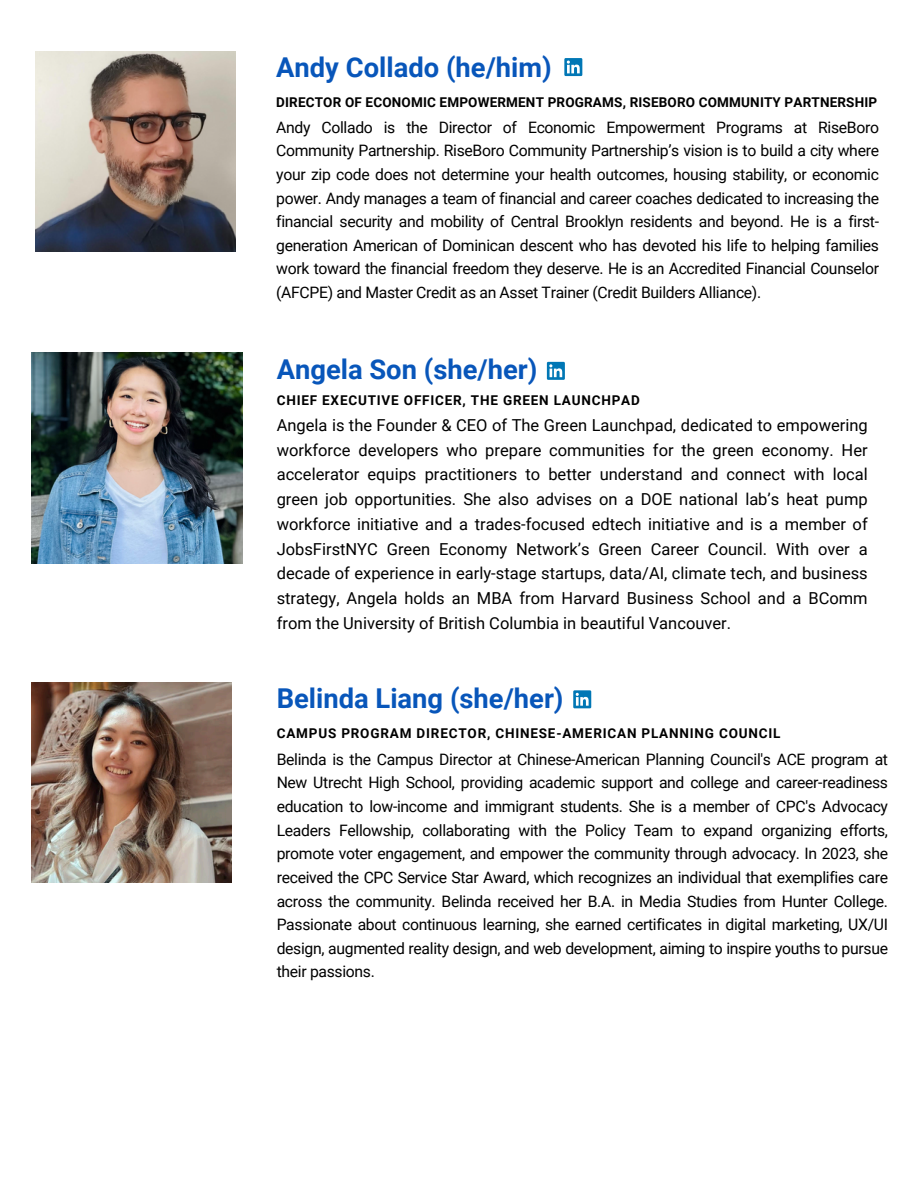
<style>
.page{position:relative;width:918px;height:1188px;background:#fff}
.page>*{position:absolute;margin:0;border:0;box-sizing:border-box;transform-origin:0 0}
.t1{font:700 27.3px "Roboto";color:#0856ba}
.t2{font:16.5px/24.8px "Roboto";color:#000;text-align:justify}
.t3{font:15.75px/23.7px "Roboto";letter-spacing:-.02em;color:#000;text-align:justify}
.t4{font:700 13.5px "Roboto";letter-spacing:.06em;color:#000}
.t5{font:700 13.5px "Roboto";letter-spacing:.01em;color:#000}
</style>
<div class="page">
<img style="left:36px;top:51px;width:200px;height:201px">
<div style="left:564px;top:58px;width:18px;height:18px;background:#0177b5"></div>
<svg style="left:567px;top:61px;width:13px;height:12px"></svg>
<svg style="left:547px;top:362px;width:18px;height:18px"></svg>
<svg style="left:549px;top:364px;width:13px;height:13px"></svg>
<img style="left:31px;top:353px;width:211px;height:211px">
<img style="left:31px;top:682px;width:201px;height:201px">
<div style="left:573px;top:690px;width:18px;height:18px;background:#0177b5"></div>
<svg style="left:576px;top:693px;width:13px;height:13px"></svg>
<p class="t1" style="left:276px;top:52px;width:277px">Andy Collado (he/him)</p>
<p class="t3" style="left:276px;top:115px;width:604px">Andy Collado is the Director of Economic Empowerment Programs at RiseBoro Community Partnership. RiseBoro Community Partnership’s vision is to build a city where your zip code does not determine your health outcomes, housing stability, or economic power. Andy manages a team of financial and career coaches dedicated to increasing the financial security and mobility of Central Brooklyn residents and beyond. He is a first&shy;generation American of Dominican descent who has devoted his life to helping families work toward the financial freedom they deserve. He is an Accredited Financial Counselor (AFCPE) and Master Credit as an Asset Trainer (Credit Builders Alliance).</p>
<h1 class="t5" style="left:276px;top:94px;width:603px">DIRECTOR OF ECONOMIC EMPOWERMENT PROGRAMS, RISEBORO COMMUNITY PARTNERSHIP</h1>
<p class="t1" style="left:277px;top:353px;width:262px">Angela Son (she/her)</p>
<h2 class="t2" style="left:277px;top:413px;width:593px">Angela is the Founder &amp; CEO of The Green Launchpad, dedicated to empowering workforce developers who prepare communities for the green economy. Her accelerator equips practitioners to better understand and connect with local green job opportunities. She also advises on a DOE national lab’s heat pump workforce initiative and a trades-focused edtech initiative and is a member of JobsFirstNYC Green Economy Network’s Green Career Council. With over a decade of experience in early-stage startups, data/AI, climate tech, and business strategy, Angela holds an MBA from Harvard Business School and a BComm from the University of British Columbia in beautiful Vancouver.</h2>
<p class="t4" style="left:277px;top:393px;width:365px">CHIEF EXECUTIVE OFFICER, THE GREEN LAUNCHPAD</p>
<h1 class="t1" style="left:277px;top:683px;width:288px">Belinda Liang (she/her)</h1>
<p class="t4" style="left:277px;top:725px;width:505px">CAMPUS PROGRAM DIRECTOR, CHINESE-AMERICAN PLANNING COUNCIL</p>
<h2 class="t3" style="left:277px;top:748px;width:613px">Belinda is the Campus Director at Chinese-American Planning Council's ACE program at New Utrecht High School, providing academic support and college and career-readiness education to low-income and immigrant students. She is a member of CPC's Advocacy Leaders Fellowship, collaborating with the Policy Team to expand organizing efforts, promote voter engagement, and empower the community through advocacy. In 2023, she received the CPC Service Star Award, which recognizes an individual that exemplifies care across the community. Belinda received her B.A. in Media Studies from Hunter College.<br>Passionate about continuous learning, she earned certificates in digital marketing, UX/UI design, augmented reality design, and web development, aiming to inspire youths to pursue their passions.</h2>
</div>
